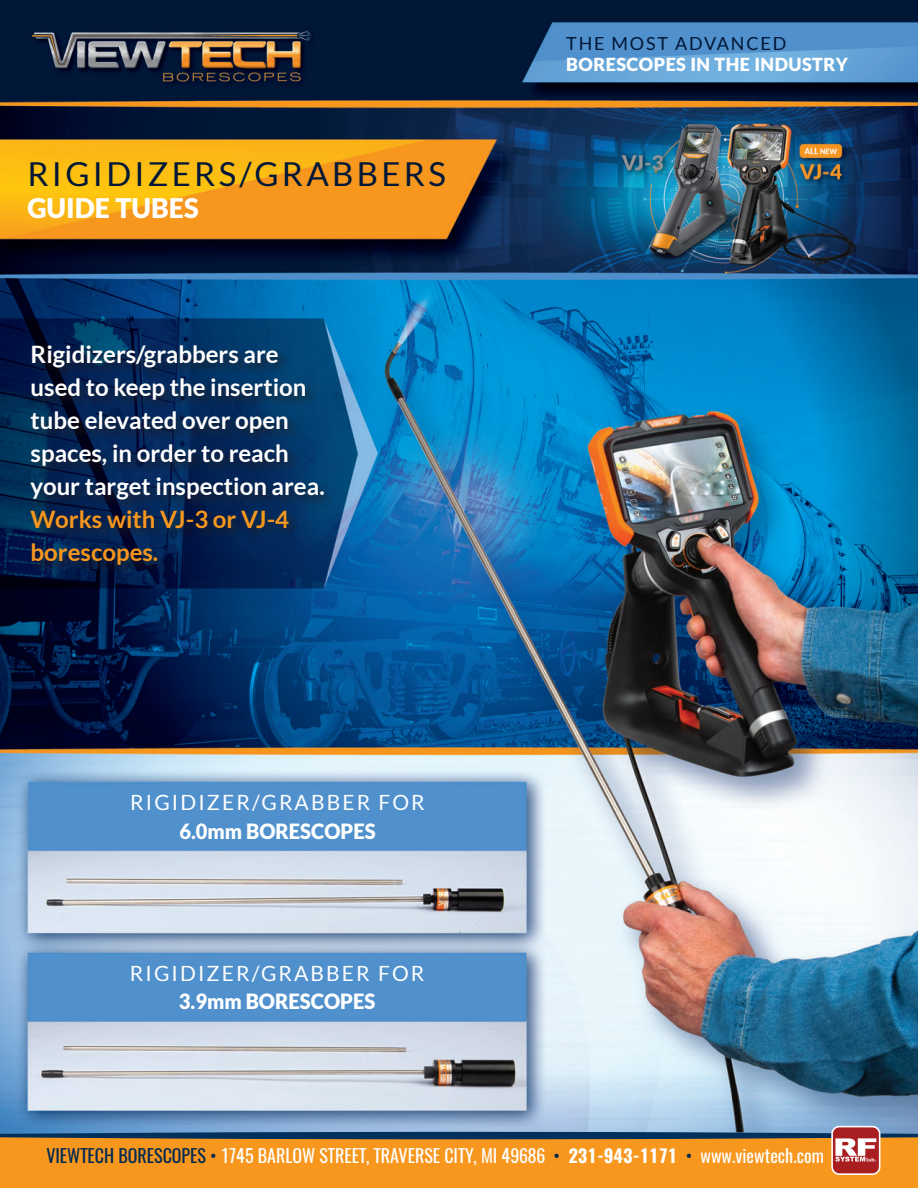
<style>
.page{position:relative;width:918px;height:1188px;background:#fff}
.page>*{position:absolute;margin:0;border:0;box-sizing:border-box;transform-origin:0 0}
.t1{font:33px "Lato";letter-spacing:.1em;color:#001737}
.t2{font:900 27px "Lato";color:#fff}
.t3{font:700 24px/33px "Lato";color:#fff}
.t4{font:700 24px/33px "Lato";color:#f7971d}
.t5{font:21px "Lato";letter-spacing:.1em;color:#fff}
.t6{font:900 21px "Lato";color:#fff;scale:.96 1}
.t7{font:18px "Oswald";color:#fff}
.t8{font:900 18px "Lato";letter-spacing:.025em;color:#fff}
.t9{font:18px "Lato";letter-spacing:.1em;color:#001737}
.s1{color:#002953}
.s2{font-weight:700}
</style>
<div class="page">
<img style="left:0;top:0;width:918px;height:1127px">
<div style="left:28px;top:342px;width:309px;height:236px;background:#231f20;opacity:.75"></div>
<div style="left:0;top:1134px;width:918px;height:54px;background:#f7971d"></div>
<svg style="left:0;top:1127px;width:918px;height:47px"></svg>
<div style="left:831px;top:1126px;width:49px;height:49px;border:2px solid #fff;border-radius:7px"></div>
<h1 class="t1" style="left:27px;top:155px;width:420px">RIGIDIZERS/GRABBERS</h1>
<p class="t2" style="left:27px;top:192px;width:173px">GUIDE TUBES</p>
<p class="t3" style="left:31px;top:337px;width:296px">Rigidizers/grabbers are used to keep the insertion tube elevated over open spaces, in order to reach your target inspection area.</p>
<p class="t4" style="left:31px;top:502px;width:260px">Works with VJ-3 or VJ-4 borescopes.</p>
<p class="t5" style="left:130px;top:791px;width:296px">RIGIDIZER/GRABBER FOR</p>
<p class="t6" style="left:179px;top:819px;width:206px">6.0mm BORESCOPES</p>
<p class="t5" style="left:130px;top:962px;width:296px">RIGIDIZER/GRABBER FOR</p>
<p class="t6" style="left:179px;top:989px;width:206px">3.9mm BORESCOPES</p>
<p class="t9" style="left:566px;top:33px;width:222px">THE MOST ADVANCED</p>
<p class="t8" style="left:566px;top:54px;width:283px">BORESCOPES IN THE INDUSTRY</p>
<p class="t7" style="left:46px;top:1140px;width:779px"><span class="s1">VIEWTECH BORESCOPES •</span> 1745 BARLOW STREET, TRAVERSE CITY, MI 49686 <span class="s1">•</span> <span class="s2">231-943-1171</span> <span class="s1">•</span> www.viewtech.com</p>
</div>
